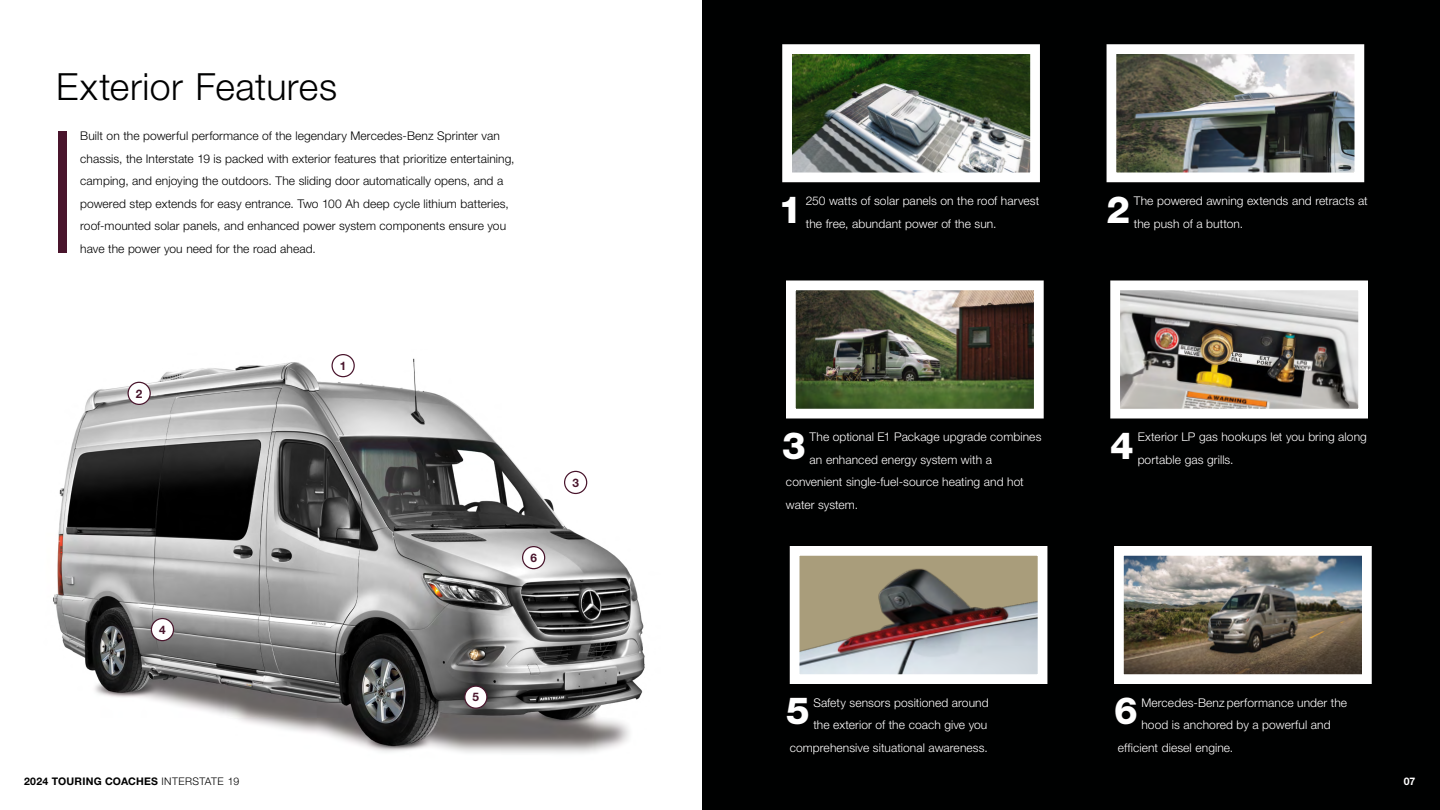
<style>
.page{position:relative;width:1440px;height:810px;background:#fff}
.page>*{position:absolute;margin:0;border:0;box-sizing:border-box;transform-origin:0 0}
.t1{font:300 37.5px "Helvetica Neue LT Std";letter-spacing:.01em;color:#000101}
.t2{font:800 37.5px "Helvetica Neue LT Std";color:#fff}
.t3{font:300 12px/22.5px "Helvetica Neue LT Std";letter-spacing:.005em;color:#fff}
.t4{font:300 12px/22.5px "Helvetica Neue LT Std";letter-spacing:.005em;color:#000101}
.t5{font:700 11.77px "Helvetica Neue LT Std";color:#49152c}
.t6{font:700 10.5px "Helvetica Neue LT Std";letter-spacing:.02em;color:#000}
.t7{font:700 10.5px "Helvetica Neue LT Std";color:#fff}
.s1{font-weight:300}
</style>
<div class="page">
<div style="left:702px;top:0;width:738px;height:810px;background:#000101"></div>
<img style="left:53px;top:354px;width:592px;height:399px">
<div style="left:332px;top:355px;width:22px;height:22px;background:#fff;border-radius:50%"></div>
<div style="left:332px;top:354px;width:23px;height:23px;border:1px solid #49152c;border-radius:50%"></div>
<div style="left:58px;top:131px;width:8px;height:122px;background:#49152c"></div>
<div style="left:128px;top:382px;width:22px;height:22px;background:#fff;border-radius:50%"></div>
<div style="left:128px;top:382px;width:23px;height:23px;border:1px solid #49152c;border-radius:50%"></div>
<div style="left:565px;top:471px;width:22px;height:22px;background:#fff;border-radius:50%"></div>
<div style="left:564px;top:471px;width:23px;height:23px;border:1px solid #49152c;border-radius:50%"></div>
<div style="left:151px;top:619px;width:22px;height:22px;background:#fff;border-radius:50%"></div>
<div style="left:151px;top:618px;width:23px;height:23px;border:1px solid #49152c;border-radius:50%"></div>
<div style="left:465px;top:686px;width:22px;height:22px;background:#fff;border-radius:50%"></div>
<div style="left:464px;top:685px;width:24px;height:24px;border:1px solid #49152c;border-radius:50%"></div>
<div style="left:523px;top:547px;width:22px;height:22px;background:#fff;border-radius:50%"></div>
<div style="left:522px;top:546px;width:23px;height:23px;border:1px solid #49152c;border-radius:50%"></div>
<svg style="left:782px;top:44px;width:258px;height:139px;background:#808c7d"></svg>
<img style="left:1106px;top:44px;width:259px;height:139px">
<img style="left:786px;top:280px;width:258px;height:139px">
<svg style="left:1110px;top:280px;width:258px;height:139px;background:#a9a49e"></svg>
<svg style="left:789px;top:546px;width:259px;height:138px;background:#b3aba1"></svg>
<img style="left:1114px;top:546px;width:258px;height:138px">
<h1 class="t1" style="left:56px;top:63px;width:282px">Exterior Features</h1>
<p class="t4" style="left:80px;top:124px;width:436px">Built on the powerful performance of the legendary Mercedes-Benz Sprinter van chassis, the Interstate 19 is packed with exterior features that prioritize entertaining, camping, and enjoying the outdoors. The sliding door automatically opens, and a powered step extends for easy entrance. Two 100 Ah deep cycle lithium batteries, roof-mounted solar panels, and enhanced power system components ensure you have the power you need for the road ahead.</p>
<p class="t5" style="left:136px;top:386px;width:8px">2</p>
<p class="t5" style="left:159px;top:622px;width:8px">4</p>
<p class="t6" style="left:24px;top:775px;width:217px">2024 TOURING COACHES <span class="s1">INTERSTATE 19</span></p>
<p class="t5" style="left:340px;top:358px;width:8px">1</p>
<p class="t5" style="left:530px;top:550px;width:8px">6</p>
<p class="t5" style="left:572px;top:475px;width:8px">3</p>
<p class="t5" style="left:473px;top:690px;width:8px">5</p>
<h1 class="t2" style="left:1107px;top:187px;width:25px">2</h1>
<h1 class="t2" style="left:778px;top:187px;width:25px">1</h1>
<p class="t3" style="left:1134px;top:189px;width:235px">The powered awning extends and retracts at</p>
<p class="t3" style="left:806px;top:189px;width:235px">250 watts of solar panels on the roof harvest the free, abundant power of the sun.</p>
<p class="t3" style="left:1134px;top:212px;width:111px">the push of a button.</p>
<h1 class="t2" style="left:782px;top:423px;width:25px">3</h1>
<p class="t3" style="left:1138px;top:426px;width:231px">Exterior LP gas hookups let you bring along</p>
<h1 class="t2" style="left:1110px;top:423px;width:25px">4</h1>
<p class="t3" style="left:810px;top:426px;width:233px">The optional E1 Package upgrade combines</p>
<p class="t3" style="left:810px;top:448px;width:184px">an enhanced energy system with a</p>
<p class="t3" style="left:786px;top:471px;width:239px">convenient single-fuel-source heating and hot</p>
<p class="t3" style="left:786px;top:493px;width:74px">water system.</p>
<p class="t3" style="left:1138px;top:448px;width:97px">portable gas grills.</p>
<h1 class="t2" style="left:1114px;top:689px;width:25px">6</h1>
<p class="t3" style="left:790px;top:691px;width:200px;text-align:right">Safety sensors positioned around<br>the exterior of the coach give you comprehensive situational awareness.</p>
<h1 class="t2" style="left:786px;top:689px;width:25px">5</h1>
<p class="t3" style="left:1141px;top:691px;width:207px">Mercedes-Benz performance under the</p>
<p class="t3" style="left:1141px;top:714px;width:191px">hood is anchored by a powerful and</p>
<p class="t3" style="left:1118px;top:736px;width:117px">efficient diesel engine.</p>
<p class="t7" style="left:1404px;top:775px;width:13px">07</p>
</div>
